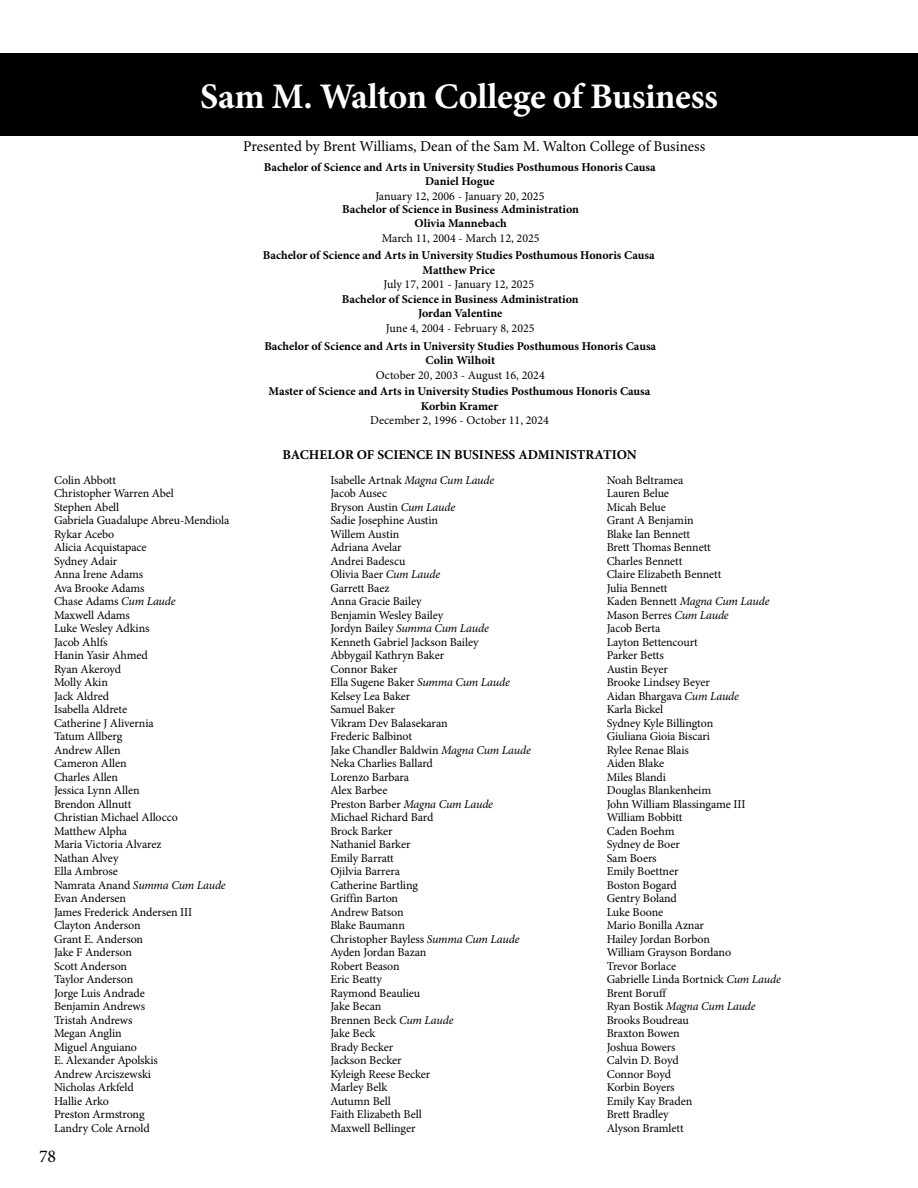
<style>
.page{position:relative;width:918px;height:1188px;background:#fff}
.page>*{position:absolute;margin:0;border:0;box-sizing:border-box;transform-origin:0 0}
.t1{font:700 36px "Minion Pro";letter-spacing:-.01em;color:#fff}
.t2{font:18px "Minion Pro";color:#000}
.t3{font:15px "Minion Pro";letter-spacing:-.005em;color:#000}
.t4{font:700 13.5px "Minion Pro";color:#000}
.t5{font:12px/13.5px "Minion Pro";letter-spacing:-.01em;color:#000}
.t6{font:700 12px/14.4px "Minion Pro";color:#000;text-align:center}
.s1{font-style:italic}
</style>
<div class="page">
<div style="left:0;top:53px;width:918px;height:83px;background:#000"></div>
<h1 class="t1" style="left:200px;top:71px;width:519px">Sam M. Walton College of Business</h1>
<p class="t3" style="left:243px;top:136px;width:464px">Presented by Brent Williams, Dean of the Sam M. Walton College of Business</p>
<p class="t6" style="left:264px;top:160px;width:393px">Bachelor of Science and Arts in University Studies Posthumous Honoris Causa<br>Daniel Hogue</p>
<p class="t5" style="left:375px;top:189px;width:171px">January 12, 2006 - January 20, 2025</p>
<p class="t6" style="left:342px;top:202px;width:238px">Bachelor of Science in Business Administration<br>Olivia Mannebach</p>
<p class="t5" style="left:382px;top:231px;width:159px">March 11, 2004 - March 12, 2025</p>
<p class="t6" style="left:263px;top:248px;width:393px">Bachelor of Science and Arts in University Studies Posthumous Honoris Causa<br>Matthew Price</p>
<p class="t5" style="left:383px;top:278px;width:152px">July 17, 2001 - January 12, 2025</p>
<p class="t6" style="left:342px;top:292px;width:238px">Bachelor of Science in Business Administration<br>Jordan Valentine</p>
<p class="t5" style="left:386px;top:321px;width:150px">June 4, 2004 - February 8, 2025</p>
<p class="t6" style="left:264px;top:339px;width:393px">Bachelor of Science and Arts in University Studies Posthumous Honoris Causa<br>Colin Wilhoit</p>
<p class="t5" style="left:376px;top:368px;width:170px">October 20, 2003 - August 16, 2024</p>
<p class="t6" style="left:269px;top:384px;width:384px">Master of Science and Arts in University Studies Posthumous Honoris Causa<br>Korbin Kramer</p>
<p class="t5" style="left:370px;top:414px;width:180px">December 2, 1996 - October 11, 2024</p>
<p class="t4" style="left:283px;top:445px;width:356px">BACHELOR OF SCIENCE IN BUSINESS ADMINISTRATION</p>
<p class="t5" style="left:54px;top:473px;width:177px">Colin Abbott<br>Christopher Warren Abel<br>Stephen Abell<br>Gabriela Guadalupe Abreu-Mendiola<br>Rykar Acebo<br>Alicia Acquistapace<br>Sydney Adair<br>Anna Irene Adams<br>Ava Brooke Adams<br>Chase Adams <span class="s1">Cum Laude<br></span>Maxwell Adams<br>Luke Wesley Adkins<br>Jacob Ahlfs<br>Hanin Yasir Ahmed<br>Ryan Akeroyd<br>Molly Akin<br>Jack Aldred<br>Isabella Aldrete<br>Catherine J Alivernia<br>Tatum Allberg<br>Andrew Allen<br>Cameron Allen<br>Charles Allen<br>Jessica Lynn Allen<br>Brendon Allnutt<br>Christian Michael Allocco<br>Matthew Alpha<br>Maria Victoria Alvarez<br>Nathan Alvey<br>Ella Ambrose<br>Namrata Anand <span class="s1">Summa Cum Laude<br></span>Evan Andersen<br>James Frederick Andersen III<br>Clayton Anderson<br>Grant E. Anderson<br>Jake F Anderson<br>Scott Anderson<br>Taylor Anderson<br>Jorge Luis Andrade<br>Benjamin Andrews<br>Tristah Andrews<br>Megan Anglin<br>Miguel Anguiano<br>E. Alexander Apolskis<br>Andrew Arciszewski<br>Nicholas Arkfeld<br>Hallie Arko<br>Preston Armstrong<br>Landry Cole Arnold</p>
<p class="t5" style="left:330px;top:473px;width:202px">Isabelle Artnak <span class="s1">Magna Cum Laude<br></span>Jacob Ausec<br>Bryson Austin <span class="s1">Cum Laude<br></span>Sadie Josephine Austin<br>Willem Austin<br>Adriana Avelar<br>Andrei Badescu<br>Olivia Baer <span class="s1">Cum Laude<br></span>Garrett Baez<br>Anna Gracie Bailey<br>Benjamin Wesley Bailey<br>Jordyn Bailey <span class="s1">Summa Cum Laude<br></span>Kenneth Gabriel Jackson Bailey<br>Abbygail Kathryn Baker<br>Connor Baker<br>Ella Sugene Baker <span class="s1">Summa Cum Laude<br></span>Kelsey Lea Baker<br>Samuel Baker<br>Vikram Dev Balasekaran<br>Frederic Balbinot<br>Jake Chandler Baldwin <span class="s1">Magna Cum Laude<br></span>Neka Charlies Ballard<br>Lorenzo Barbara<br>Alex Barbee<br>Preston Barber <span class="s1">Magna Cum Laude<br></span>Michael Richard Bard<br>Brock Barker<br>Nathaniel Barker<br>Emily Barratt<br>Ojilvia Barrera<br>Catherine Bartling<br>Griffin Barton<br>Andrew Batson<br>Blake Baumann<br>Christopher Bayless <span class="s1">Summa Cum Laude<br></span>Ayden Jordan Bazan<br>Robert Beason<br>Eric Beatty<br>Raymond Beaulieu<br>Jake Becan<br>Brennen Beck <span class="s1">Cum Laude<br></span>Jake Beck<br>Brady Becker<br>Jackson Becker<br>Kyleigh Reese Becker<br>Marley Belk<br>Autumn Bell<br>Faith Elizabeth Bell<br>Maxwell Bellinger</p>
<p class="t5" style="left:607px;top:473px;width:176px">Noah Beltramea<br>Lauren Belue<br>Micah Belue<br>Grant A Benjamin<br>Blake Ian Bennett<br>Brett Thomas Bennett<br>Charles Bennett<br>Claire Elizabeth Bennett<br>Julia Bennett<br>Kaden Bennett <span class="s1">Magna Cum Laude<br></span>Mason Berres <span class="s1">Cum Laude<br></span>Jacob Berta<br>Layton Bettencourt<br>Parker Betts<br>Austin Beyer<br>Brooke Lindsey Beyer<br>Aidan Bhargava <span class="s1">Cum Laude<br></span>Karla Bickel<br>Sydney Kyle Billington<br>Giuliana Gioia Biscari<br>Rylee Renae Blais<br>Aiden Blake<br>Miles Blandi<br>Douglas Blankenheim<br>John William Blassingame III<br>William Bobbitt<br>Caden Boehm<br>Sydney de Boer<br>Sam Boers<br>Emily Boettner<br>Boston Bogard<br>Gentry Boland<br>Luke Boone<br>Mario Bonilla Aznar<br>Hailey Jordan Borbon<br>William Grayson Bordano<br>Trevor Borlace<br>Gabrielle Linda Bortnick <span class="s1">Cum Laude<br></span>Brent Boruff<br>Ryan Bostik <span class="s1">Magna Cum Laude<br></span>Brooks Boudreau<br>Braxton Bowen<br>Joshua Bowers<br>Calvin D. Boyd<br>Connor Boyd<br>Korbin Boyers<br>Emily Kay Braden<br>Brett Bradley<br>Alyson Bramlett</p>
<h2 class="t2" style="left:39px;top:1144px;width:19px">78</h2>
</div>
